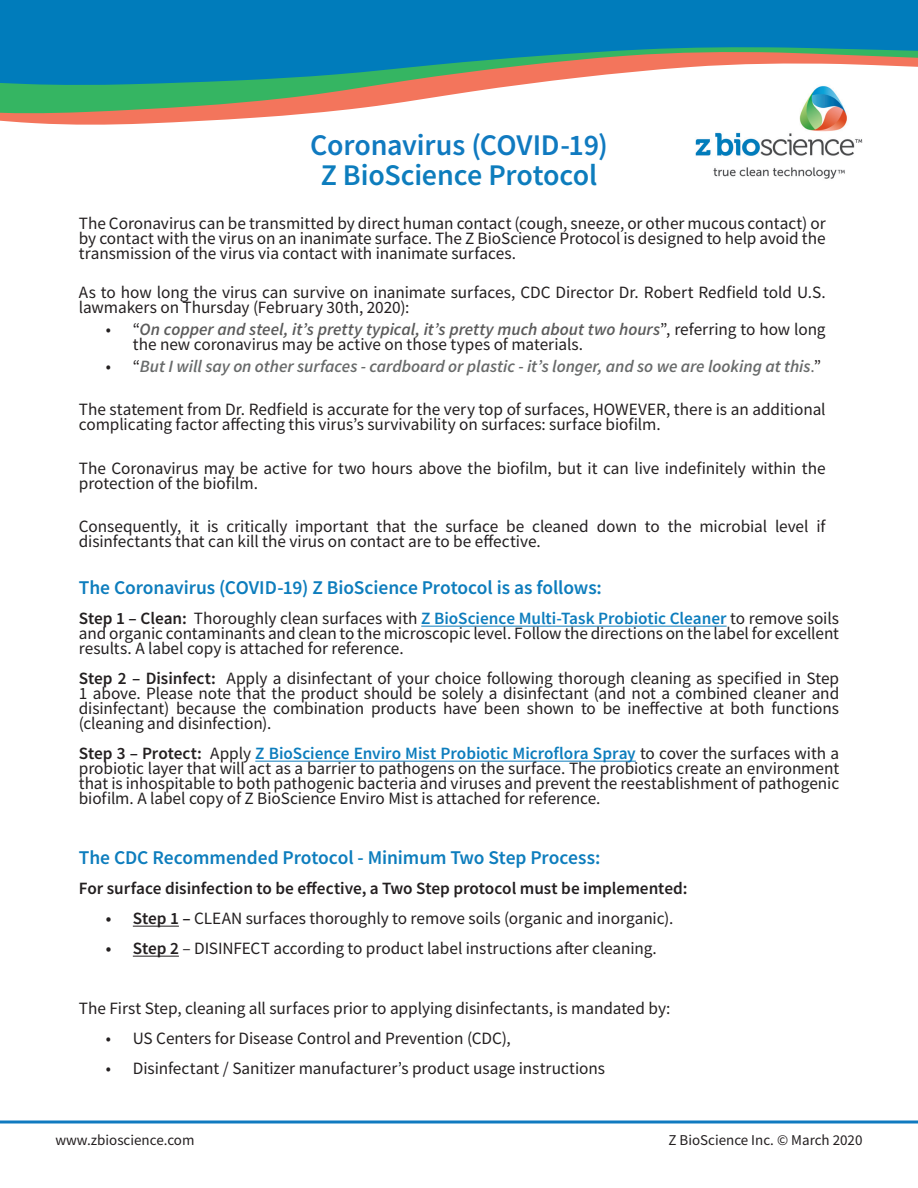
<style>
.page{position:relative;width:918px;height:1188px;background:#fff}
.page>*{position:absolute;margin:0;border:0;box-sizing:border-box;transform-origin:0 0}
.Superheadline{font:600 30px "Source Sans Pro";letter-spacing:-.005em;color:#107ac0}
.Superheadline-2{font:600 30px "Source Sans Pro";letter-spacing:-.01em;color:#0d7dbd}
.Body_Paragraph{font:600 19.5px "Source Sans Pro";letter-spacing:-.005em;color:#0d7dbd}
.Body_Paragraph-2{font:17.25px/15px "Source Sans Pro";letter-spacing:-.005em;color:#231f20}
.t1{font:italic 600 17.25px "Source Sans Pro";letter-spacing:-.005em;color:#696b6b}
.Body_Paragraph-3{font:600 17.25px "Source Sans Pro";color:#231f20}
.t2{font:15px "Source Sans Pro";color:#231f20}
.s1{font-weight:600;font-style:italic;color:#5c5c5c}
.s2{font-weight:400;font-style:normal;color:#231f20}
.s3{font-weight:400;font-style:normal}
.s4{font-weight:600}
.s5{font-weight:600;color:#0d7dbd}
</style>
<div class="page">
<svg style="left:0;top:1120px;width:918px;height:4px;background:#4b9bcf"></svg>
<img style="left:695px;top:125px;width:168px;height:54px">
<hr style="left:421px;top:626px;width:306px;height:1px;background:#0d7dbd">
<hr style="left:255px;top:761px;width:381px;height:1px;background:#0d7dbd">
<hr style="left:133px;top:926px;width:46px;height:1px;background:#231f20">
<hr style="left:133px;top:956px;width:46px;height:1px;background:#231f20">
<svg style="left:0;top:114px;width:847px;height:11px"></svg>
<svg style="left:0;top:85px;width:846px;height:29px"></svg>
<svg style="left:0;top:0;width:918px;height:85px;background:#2d89b1"></svg>
<p class="Superheadline" style="left:310px;top:126px;width:299px">Coronavirus (COVID-19)</p>
<p class="Superheadline-2" style="left:321px;top:155px;width:278px">Z BioScience Protocol</p>
<p class="Body_Paragraph-2" style="left:79px;top:216px;width:748px;text-align:justify">The Coronavirus can be transmitted by direct human contact (cough, sneeze, or other mucous contact) or by contact with the virus on an inanimate surface. The Z BioScience Protocol is designed to help avoid the transmission of the virus via contact with inanimate surfaces.</p>
<p class="Body_Paragraph-2" style="left:79px;top:285px;width:748px">As to how long the virus can survive on inanimate surfaces, CDC Director Dr. Robert Redfield told U.S. lawmakers on Thursday (February 30th, 2020):</p>
<p class="Body_Paragraph-2" style="left:133px;top:322px;width:694px;text-indent:-27px">• “<span class="s1">On copper and steel, it’s pretty typical, it’s pretty much about two hours</span>”, referring to how long the new coronavirus may be active on those types of materials.</p>
<p class="t1" style="left:106px;top:355px;width:717px"><span class="s2">• “</span>But I will say on other surfaces - cardboard or plastic - it’s longer, and so we are looking at this<span class="s3">.</span><span class="s2">”</span></p>
<p class="Body_Paragraph-2" style="left:79px;top:402px;width:748px">The statement from Dr. Redfield is accurate for the very top of surfaces, HOWEVER, there is an additional complicating factor affecting this virus’s survivability on surfaces: surface biofilm.</p>
<p class="Body_Paragraph-2" style="left:79px;top:460px;width:748px">The Coronavirus may be active for two hours above the biofilm, but it can live indefinitely within the protection of the biofilm.</p>
<p class="Body_Paragraph-2" style="left:79px;top:519px;width:748px">Consequently, it is critically important that the surface be cleaned down to the microbial level if disinfectants that can kill the virus on contact are to be effective.</p>
<p class="Body_Paragraph" style="left:79px;top:575px;width:525px">The Coronavirus (COVID-19) Z BioScience Protocol is as follows:</p>
<p class="Body_Paragraph-2" style="left:79px;top:611px;width:762px;text-align:justify"><span class="s4">Step 1 – Clean:</span> Thoroughly clean surfaces with <span class="s5">Z BioScience Multi-Task Probiotic Cleaner</span> to remove soils and organic contaminants and clean to the microscopic level. Follow the directions on the label for excellent results. A label copy is attached for reference.</p>
<p class="Body_Paragraph-2" style="left:79px;top:671px;width:762px;text-align:justify"><span class="s4">Step 2 – Disinfect:</span> Apply a disinfectant of your choice following thorough cleaning as specified in Step 1 above. Please note that the product should be solely a disinfectant (and not a combined cleaner and disinfectant) because the combination products have been shown to be ineffective at both functions (cleaning and disinfection).</p>
<p class="Body_Paragraph-2" style="left:79px;top:746px;width:762px;text-align:justify"><span class="s4">Step 3 – Protect:</span> Apply <span class="s5">Z BioScience Enviro Mist Probiotic Microflora Spray</span> to cover the surfaces with a probiotic layer that will act as a barrier to pathogens on the surface. The probiotics create an environment that is inhospitable to both pathogenic bacteria and viruses and prevent the reestablishment of pathogenic biofilm. A label copy of Z BioScience Enviro Mist is attached for reference.</p>
<p class="Body_Paragraph" style="left:79px;top:845px;width:523px">The CDC Recommended Protocol - Minimum Two Step Process:</p>
<p class="Body_Paragraph-3" style="left:79px;top:877px;width:610px">For surface disinfection to be effective, a Two Step protocol must be implemented:</p>
<p class="Body_Paragraph-2" style="left:106px;top:911px;width:569px"><span class="s4">• Step 1 –</span> CLEAN surfaces thoroughly to remove soils (organic and inorganic).</p>
<p class="Body_Paragraph-2" style="left:106px;top:941px;width:553px"><span class="s4">• Step 2</span> – DISINFECT according to product label instructions after cleaning.</p>
<p class="Body_Paragraph-2" style="left:79px;top:1001px;width:593px">The First Step, cleaning all surfaces prior to applying disinfectants, is mandated by:</p>
<p class="Body_Paragraph-2" style="left:106px;top:1031px;width:406px">• US Centers for Disease Control and Prevention (CDC),</p>
<p class="Body_Paragraph-2" style="left:106px;top:1061px;width:501px">• Disinfectant / Sanitizer manufacturer’s product usage instructions</p>
<p class="t2" style="left:55px;top:1130px;width:141px">www.zbioscience.com</p>
<p class="t2" style="left:668px;top:1130px;width:196px">Z BioScience Inc. © March 2020</p>
</div>
